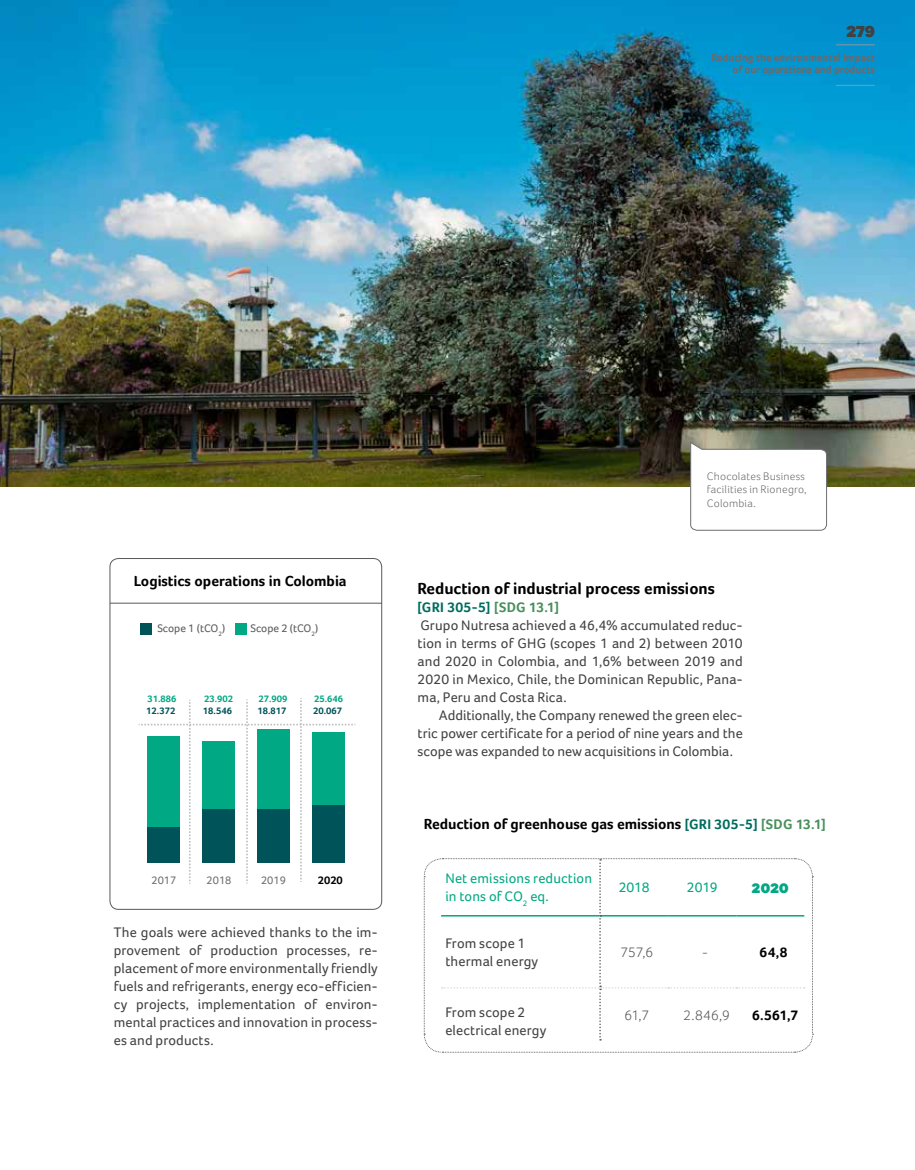
<style>
.page{position:relative;width:915px;height:1170px;background:#fff}
.page>*{position:absolute;margin:0;border:0;box-sizing:border-box;transform-origin:0 0}
.t1{font:700 16.5px "Foco";color:#000}
.t2{font:900 16.5px "Galano Grotesque";color:#414042}
.t3{font:700 15px "Foco";color:#000}
.t4{font:14.25px/18px "Foco";letter-spacing:.005em;color:#414042}
.t5{font:14.25px/18px "Foco";letter-spacing:.01em;color:#00a883}
.t6{font:300 14.25px "Foco";color:#58595b}
.t7{font:700 14.25px "Foco";color:#000}
.t8{font:900 14.25px "Galano Grotesque";color:#00a883}
.t9{font:300 11.25px/13.5px "Foco";letter-spacing:.02em;color:#696a6d}
.t10{font:11.25px "Foco";color:#58595b}
.t11{font:11.25px "Foco";color:#6d6e71}
.t12{font:700 11.25px "Foco";color:#000}
.t13{font:700 10.5px/12.6px "Foco";color:#696a6d;text-align:right}
.t14{font:700 9.75px "Foco";color:#00a883}
.t15{font:700 9.75px "Foco";color:#005359}
.s1{font-weight:700;color:#006c5e}
.s2{font-weight:700;color:#48905b}
.s3{font-size:14.25px;color:#006c5e}
.s4{font-size:14.25px;color:#48905b}
</style>
<div class="page">
<img style="left:0;top:0;width:914px;height:486px">
<svg style="left:690px;top:442px;width:136px;height:88px"></svg>
<div style="left:139px;top:622px;width:12px;height:12px;background:#005359"></div>
<div style="left:235px;top:622px;width:12px;height:12px;background:#00a883"></div>
<svg style="left:138px;top:698px;width:217px;height:185px"></svg>
<div style="left:110px;top:558px;width:272px;height:351px;border:1px solid #58595b;border-radius:9px"></div>
<hr style="left:110px;top:603px;width:272px;height:1px;background:#58595b">
<svg style="left:423px;top:858px;width:390px;height:194px"></svg>
<hr style="left:835px;top:44px;width:39px;height:1px;background:#939598">
<hr style="left:835px;top:85px;width:39px;height:1px;background:#939598">
<p class="t2" style="left:846px;top:21px;width:30px">279</p>
<p class="t13" style="left:711px;top:51px;width:165px">Reducing the environmental impact of our operations and products</p>
<p class="t3" style="left:134px;top:572px;width:214px">Logistics operations in Colombia</p>
<p class="t10" style="left:157px;top:621px;width:69px">Scope 1 (tCO<sub>2</sub>)</p>
<p class="t10" style="left:250px;top:621px;width:69px">Scope 2 (tCO<sub>2</sub>)</p>
<p class="t14" style="left:147px;top:693px;width:31px">31.886</p>
<p class="t15" style="left:146px;top:705px;width:31px">12.372</p>
<p class="t14" style="left:204px;top:693px;width:31px">23.902</p>
<p class="t15" style="left:203px;top:705px;width:31px">18.546</p>
<p class="t14" style="left:258px;top:693px;width:31px">27.909</p>
<p class="t15" style="left:257px;top:705px;width:31px">18.817</p>
<p class="t14" style="left:314px;top:693px;width:31px">25.646</p>
<p class="t15" style="left:313px;top:705px;width:31px">20.067</p>
<p class="t11" style="left:151px;top:873px;width:26px">2017</p>
<p class="t11" style="left:206px;top:873px;width:26px">2018</p>
<p class="t11" style="left:261px;top:873px;width:26px">2019</p>
<p class="t12" style="left:318px;top:873px;width:26px">2020</p>
<p class="t4" style="left:114px;top:922px;width:265px;text-align:justify">The goals were achieved thanks to the im&shy;provement of production processes, re&shy;placement of more environmentally friendly fuels and refrigerants, energy eco-efficien&shy;cy projects, implementation of environ&shy;mental practices and innovation in process&shy;es and products.</p>
<p class="t9" style="left:706px;top:469px;width:101px">Chocolates Business facilities in Rionegro,<br>Colombia.</p>
<p class="t1" style="left:417px;top:579px;width:299px">Reduction of industrial process emissions</p>
<p class="t4" style="left:417px;top:598px;width:326px"><span class="s1">[GRI 305-5]</span> <span class="s2">[SDG 13.1]<br></span>Grupo Nutresa achieved a 46,4% accumulated reduc&shy;tion in terms of GHG (scopes 1 and 2) between 2010 and 2020 in Colombia, and 1,6% between 2019 and 2020 in Mexico, Chile, the Dominican Republic, Pana&shy;ma, Peru and Costa Rica.</p>
<p class="t4" style="left:417px;top:706px;width:326px;text-align:justify;text-indent:21px">Additionally, the Company renewed the green elec&shy;tric power certificate for a period of nine years and the scope was expanded to new acquisitions in Colombia.</p>
<p class="t3" style="left:423px;top:814px;width:403px">Reduction of greenhouse gas emissions <span class="s3">[GRI 305-5]</span> <span class="s4">[SDG 13.1]</span></p>
<p class="t5" style="left:445px;top:869px;width:148px">Net emissions reduction in tons of CO<sub>2</sub> eq.</p>
<p class="t5" style="left:618px;top:878px;width:32px">2018</p>
<p class="t5" style="left:686px;top:878px;width:32px">2019</p>
<p class="t8" style="left:751px;top:878px;width:38px">2020</p>
<p class="t4" style="left:445px;top:933px;width:94px">From scope 1 thermal energy</p>
<p class="t6" style="left:620px;top:943px;width:34px">757,6</p>
<p class="t6" style="left:701px;top:943px;width:8px">-</p>
<p class="t7" style="left:759px;top:943px;width:29px">64,8</p>
<p class="t4" style="left:445px;top:1002px;width:103px">From scope 2 electrical energy</p>
<p class="t6" style="left:624px;top:1006px;width:26px">61,7</p>
<p class="t6" style="left:683px;top:1006px;width:48px">2.846,9</p>
<p class="t7" style="left:751px;top:1006px;width:48px">6.561,7</p>
</div>
